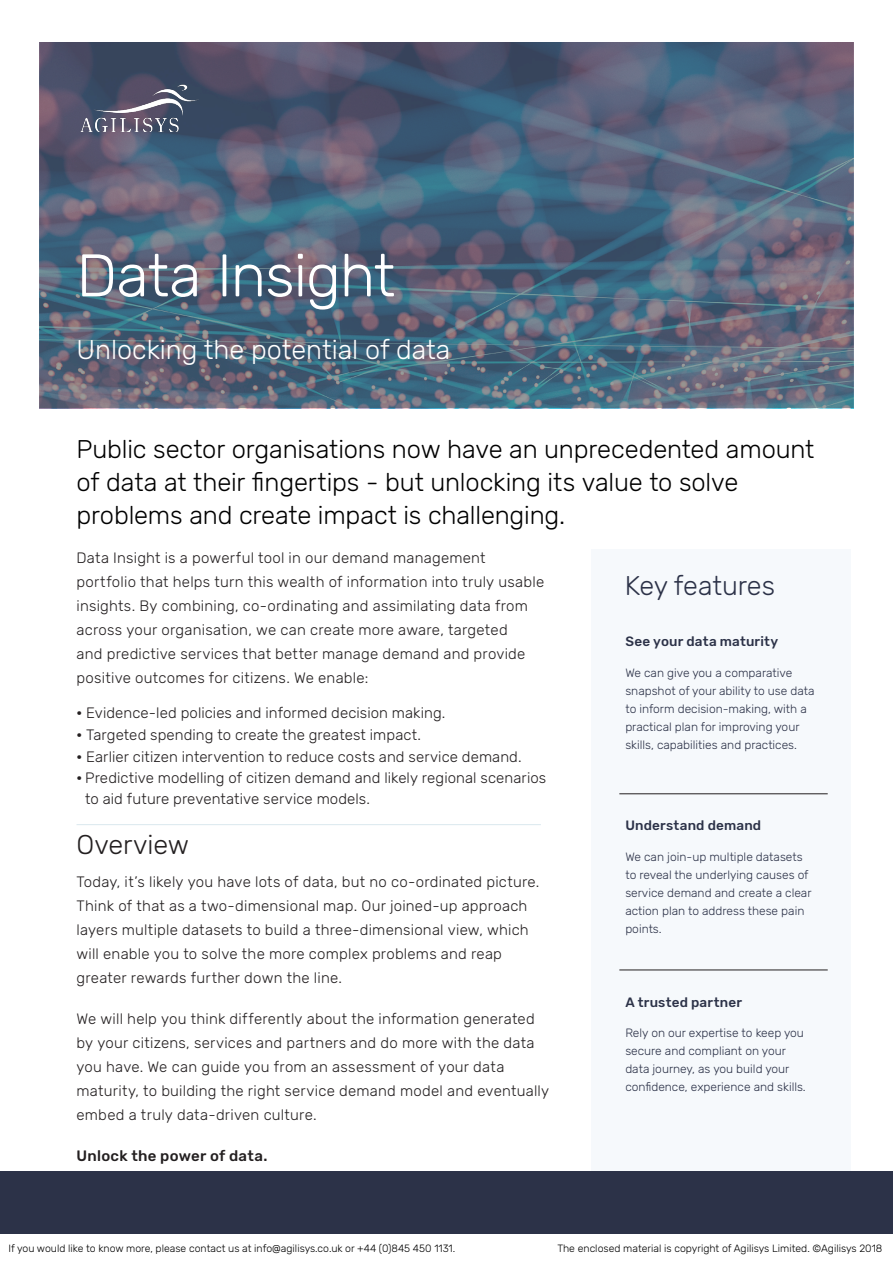
<style>
.page{position:relative;width:893px;height:1263px;background:#fff}
.page>*{position:absolute;margin:0;border:0;box-sizing:border-box;transform-origin:0 0}
.Heading{font:300 60px "Rubik";letter-spacing:-.015em;color:#fff}
.t1{font:300 27px "Rubik";color:#fff}
.t2{font:300 27px "Rubik";letter-spacing:-.005em;color:#2c3248}
.Subheading_for_lists{font:300 27px "Rubik";letter-spacing:-.005em;color:#231f20}
.Subheading_for_lists-2{font:300 25.5px/33px "Rubik";letter-spacing:-.005em;color:#000}
.Copy_10pt{font:300 15px/24px "Rubik";letter-spacing:.015em;color:#231f20}
.Bullets{font:300 15px/21px "Rubik";letter-spacing:.005em;color:#231f20}
.Copy_10pt-2{font:500 15px "Rubik";letter-spacing:.02em;color:#231f20}
.Copy{font:500 13.5px "Rubik";letter-spacing:.015em;color:#2c3248}
.Copy-2{font:300 12px/18px "Rubik";color:#2c3248}
.t3{font:300 10.5px "Rubik";color:#000}
.s1{font-weight:700}
</style>
<div class="page">
<div style="left:591px;top:549px;width:260px;height:637px;background:#f6f9fc"></div>
<hr style="left:77px;top:824px;width:464px;height:1px;background:#dae8ee">
<hr style="left:619px;top:793px;width:209px;height:1px;background:#231f20">
<hr style="left:619px;top:970px;width:209px;height:1px;background:#231f20">
<div style="left:0;top:1171px;width:893px;height:63px;background:#2c3248"></div>
<svg style="left:39px;top:43px;width:814px;height:365px;background:#54647a"></svg>
<img style="left:69px;top:77px;width:137px;height:55px">
<p class="Heading" style="left:77px;top:242px;width:320px">Data Insight</p>
<p class="t1" style="left:77px;top:334px;width:375px">Unlocking the potential of data</p>
<p class="Subheading_for_lists-2" style="left:77px;top:433px;width:739px">Public sector organisations now have an unprecedented amount of data at their fingertips - but unlocking its value to solve problems and create impact is challenging.</p>
<p class="Copy_10pt" style="left:77px;top:546px;width:469px">Data Insight is a powerful tool in our demand management portfolio that helps turn this wealth of information into truly usable insights. By combining, co-ordinating and assimilating data from across your organisation, we can create more aware, targeted<br>and predictive services that better manage demand and provide positive outcomes for citizens. We enable:</p>
<p class="Bullets" style="left:77px;top:702px;width:370px"><span class="s1">•</span> Evidence-led policies and informed decision making.</p>
<p class="Bullets" style="left:77px;top:724px;width:346px"><span class="s1">•</span> Targeted spending to create the greatest impact.</p>
<p class="Bullets" style="left:77px;top:747px;width:447px"><span class="s1">•</span> Earlier citizen intervention to reduce costs and service demand.</p>
<p class="Bullets" style="left:85px;top:768px;width:463px;text-indent:-9px"><span class="s1">•</span> Predictive modelling of citizen demand and likely regional scenarios to aid future preventative service models.</p>
<p class="Subheading_for_lists" style="left:77px;top:830px;width:114px">Overview</p>
<p class="Copy_10pt" style="left:77px;top:870px;width:464px">Today, it’s likely you have lots of data, but no co-ordinated picture.<br>Think of that as a two-dimensional map. Our joined-up approach layers multiple datasets to build a three-dimensional view, which will enable you to solve the more complex problems and reap greater rewards further down the line.</p>
<p class="Copy_10pt" style="left:77px;top:1007px;width:474px">We will help you think differently about the information generated by your citizens, services and partners and do more with the data you have. We can guide you from an assessment of your data maturity, to building the right service demand model and eventually embed a truly data-driven culture.</p>
<p class="Copy_10pt-2" style="left:77px;top:1147px;width:192px">Unlock the power of data.</p>
<p class="t2" style="left:625px;top:571px;width:152px">Key features</p>
<p class="Copy" style="left:625px;top:633px;width:154px">See your data maturity</p>
<p class="Copy-2" style="left:625px;top:664px;width:191px">We can give you a comparative snapshot of your ability to use data to inform decision-making, with a practical plan for improving your skills, capabilities and practices.</p>
<p class="Copy" style="left:625px;top:818px;width:137px">Understand demand</p>
<p class="Copy-2" style="left:625px;top:848px;width:188px">We can join-up multiple datasets to reveal the underlying causes of service demand and create a clear action plan to address these pain points.</p>
<p class="Copy" style="left:625px;top:994px;width:118px">A trusted partner</p>
<p class="Copy-2" style="left:625px;top:1024px;width:182px">Rely on our expertise to keep you secure and compliant on your data journey, as you build your confidence, experience and skills.</p>
<p class="t3" style="left:9px;top:1242px;width:448px">If you would like to know more, please contact us at info@agilisys.co.uk or +44 (0)845 450 1131.</p>
<p class="t3" style="left:557px;top:1242px;width:326px">The enclosed material is copyright of Agilisys Limited. ©Agilisys 2018</p>
</div>
